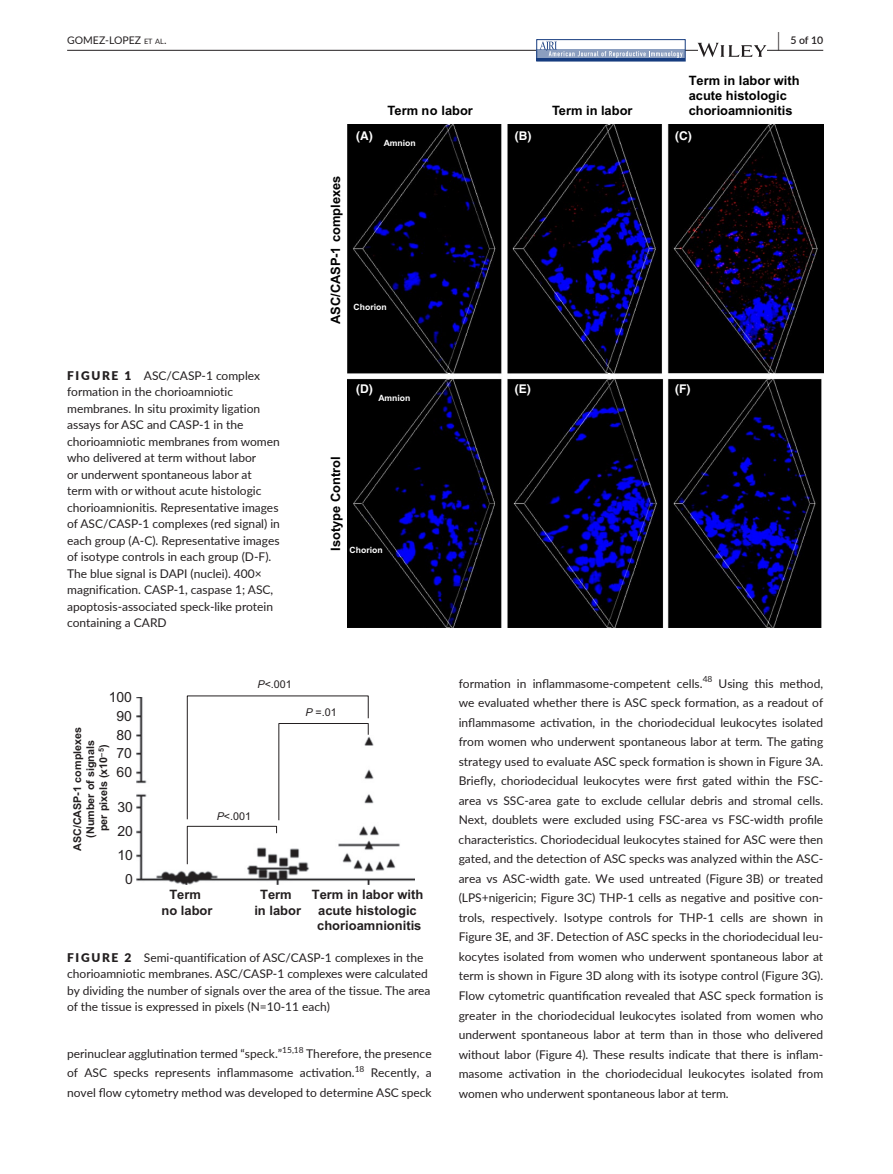
<style>
.page{position:relative;width:893px;height:1174px;background:#fff}
.page>*{position:absolute;margin:0;border:0;box-sizing:border-box;transform-origin:0 0}
.t1{font:600 19.5px "Lato";color:#231f20;scale:.48 1}
.t2{font:13.95px/18.8px "Arial";color:#231f20;text-align:center}
.t3{font:700 12.9px/15.5px "Arial";color:#000}
.t4{font:700 12.9px/15.6px "Arial";color:#231f20;text-align:center}
.t5{font:12px/19.5px "Lato";color:#231f20;text-align:justify}
.t6{font:700 12px "Helvetica";color:#fff}
.t7{font:700 10.8px/12.9px "Arial";color:#231f20;text-align:center}
.t8{font:10.8px "Arial";letter-spacing:-.005em;color:#231f20}
.t9{font:10.5px "Lato";color:#231f20}
.t10{font:600 10.5px "Lato";color:#231f20}
.t11{font:700 8.7px "Arial";color:#fff}
.t12{font:8.4px "Lato";color:#231f20}
.s1{font-size:7.35px}
.s2{font-weight:900}
.s3{font-style:italic}
</style>
<div class="page">
<hr style="left:67px;top:50px;width:756px;height:1px;background:#231f20">
<div style="left:537px;top:49px;width:148px;height:11px;background:#163c7f"></div>
<svg style="left:540px;top:41px;width:143px;height:17px"></svg>
<div style="left:537px;top:39px;width:148px;height:22px;border:1px solid #163c7f"></div>
<hr style="left:537px;top:59px;width:148px;height:2px;background:#163c7f">
<svg style="left:697px;top:43px;width:69px;height:14px"></svg>
<img style="left:347px;top:124px;width:476px;height:503px">
<img style="left:137px;top:697px;width:277px;height:187px">
<svg style="left:186px;top:695px;width:183px;height:170px"></svg>
<h1 class="t1" style="left:778px;top:26px;width:7px">|</h1>
<p class="t9" style="left:67px;top:33px;width:101px">GOMEZ-LOPEZ <span class="s1">et al</span>.</p>
<p class="t10" style="left:790px;top:33px;width:34px">5 of 10</p>
<p class="t5" style="left:67px;top:366px;width:214px;line-height:16.5px;text-align:left"><span class="s2">FIGURE 1</span> ASC/CASP-1 complex formation in the chorioamniotic membranes. In situ proximity ligation assays for ASC and CASP-1 in the chorioamniotic membranes from women who delivered at term without labor<br>or underwent spontaneous labor at<br>term with or without acute histologic chorioamnionitis. Representative images of ASC/CASP-1 complexes (red signal) in each group (A-C). Representative images of isotype controls in each group (D-F).<br>The blue signal is DAPI (nuclei). 400× magnification. CASP-1, caspase 1; ASC, apoptosis-associated speck-like protein containing a CARD</p>
<p class="t6" style="left:356px;top:128px;width:18px">(A)</p>
<p class="t3" style="left:387px;top:104px;width:87px">Term no labor</p>
<p class="t3" style="left:552px;top:104px;width:82px">Term in labor</p>
<p class="t11" style="left:384px;top:137px;width:33px">Amnion</p>
<p class="t6" style="left:515px;top:128px;width:18px">(B)</p>
<p class="t3" style="left:328px;top:323px;width:150px;rotate:-90deg">ASC/CASP-1 complexes</p>
<p class="t11" style="left:354px;top:301px;width:35px">Chorion</p>
<p class="t6" style="left:356px;top:382px;width:18px">(D)</p>
<p class="t11" style="left:379px;top:391px;width:33px">Amnion</p>
<p class="t6" style="left:515px;top:382px;width:17px">(E)</p>
<p class="t3" style="left:328px;top:551px;width:96px;rotate:-90deg">Isotype Control</p>
<p class="t11" style="left:350px;top:544px;width:35px">Chorion</p>
<p class="t3" style="left:689px;top:73px;width:112px">Term in labor with acute histologic chorioamnionitis</p>
<p class="t6" style="left:675px;top:128px;width:18px">(C)</p>
<p class="t6" style="left:675px;top:382px;width:17px">(F)</p>
<p class="t2" style="left:109px;top:688px;width:25px">100<br>90<br>80<br>70<br>60</p>
<p class="t2" style="left:117px;top:795px;width:17px;line-height:23.9px">30<br>20<br>10<br>0</p>
<p class="t7" style="left:71px;top:850px;width:125px;rotate:-90deg">ASC/CASP-1 complexes (Number of signals<br>per pixels (x10<sup>–5</sup>)</p>
<p class="t8" style="left:258px;top:677px;width:36px"><span class="s3">P</span>&lt;.001</p>
<p class="t8" style="left:306px;top:705px;width:33px"><span class="s3">P</span> =.01</p>
<p class="t8" style="left:217px;top:809px;width:36px"><span class="s3">P</span>&lt;.001</p>
<p class="t4" style="left:161px;top:887px;width:53px">Term<br>no labor</p>
<p class="t4" style="left:254px;top:887px;width:48px">Term<br>in labor</p>
<p class="t4" style="left:312px;top:887px;width:113px">Term in labor with acute histologic chorioamnionitis</p>
<p class="t5" style="left:67px;top:948px;width:365px;line-height:16.5px;text-align:left"><span class="s2">FIGURE 2</span> Semi-quantification of ASC/CASP-1 complexes in the chorioamniotic membranes. ASC/CASP-1 complexes were calculated by dividing the number of signals over the area of the tissue. The area of the tissue is expressed in pixels (N=10-11 each)</p>
<p class="t5" style="left:67px;top:1043px;width:366px">perinuclear agglutination termed “speck.”<sup>15,18</sup> Therefore, the presence of ASC specks represents inflammasome activation.<sup>18</sup> Recently, a novel flow cytometry method was developed to determine ASC speck</p>
<p class="t5" style="left:459px;top:673px;width:245px">formation in inflammasome-competent cells.</p>
<p class="t12" style="left:703px;top:673px;width:11px">48</p>
<p class="t5" style="left:459px;top:673px;width:366px;text-indent:260px">Using this method, we evaluated whether there is ASC speck formation, as a readout of inflammasome activation, in the choriodecidual leukocytes isolated from women who underwent spontaneous labor at term. The gating strategy used to evaluate ASC speck formation is shown in Figure 3A.<br>Briefly, choriodecidual leukocytes were first gated within the FSC&shy;area vs SSC-area gate to exclude cellular debris and stromal cells.<br>Next, doublets were excluded using FSC-area vs FSC-width profile characteristics. Choriodecidual leukocytes stained for ASC were then gated, and the detection of ASC specks was analyzed within the ASC&shy;area vs ASC-width gate. We used untreated (Figure 3B) or treated (LPS+nigericin; Figure 3C) THP-1 cells as negative and positive con&shy;trols, respectively. Isotype controls for THP-1 cells are shown in Figure 3E, and 3F. Detection of ASC specks in the choriodecidual leu&shy;kocytes isolated from women who underwent spontaneous labor at term is shown in Figure 3D along with its isotype control (Figure 3G).<br>Flow cytometric quantification revealed that ASC speck formation is greater in the choriodecidual leukocytes isolated from women who underwent spontaneous labor at term than in those who delivered without labor (Figure 4). These results indicate that there is inflam&shy;masome activation in the choriodecidual leukocytes isolated from women who underwent spontaneous labor at term.</p>
</div>
